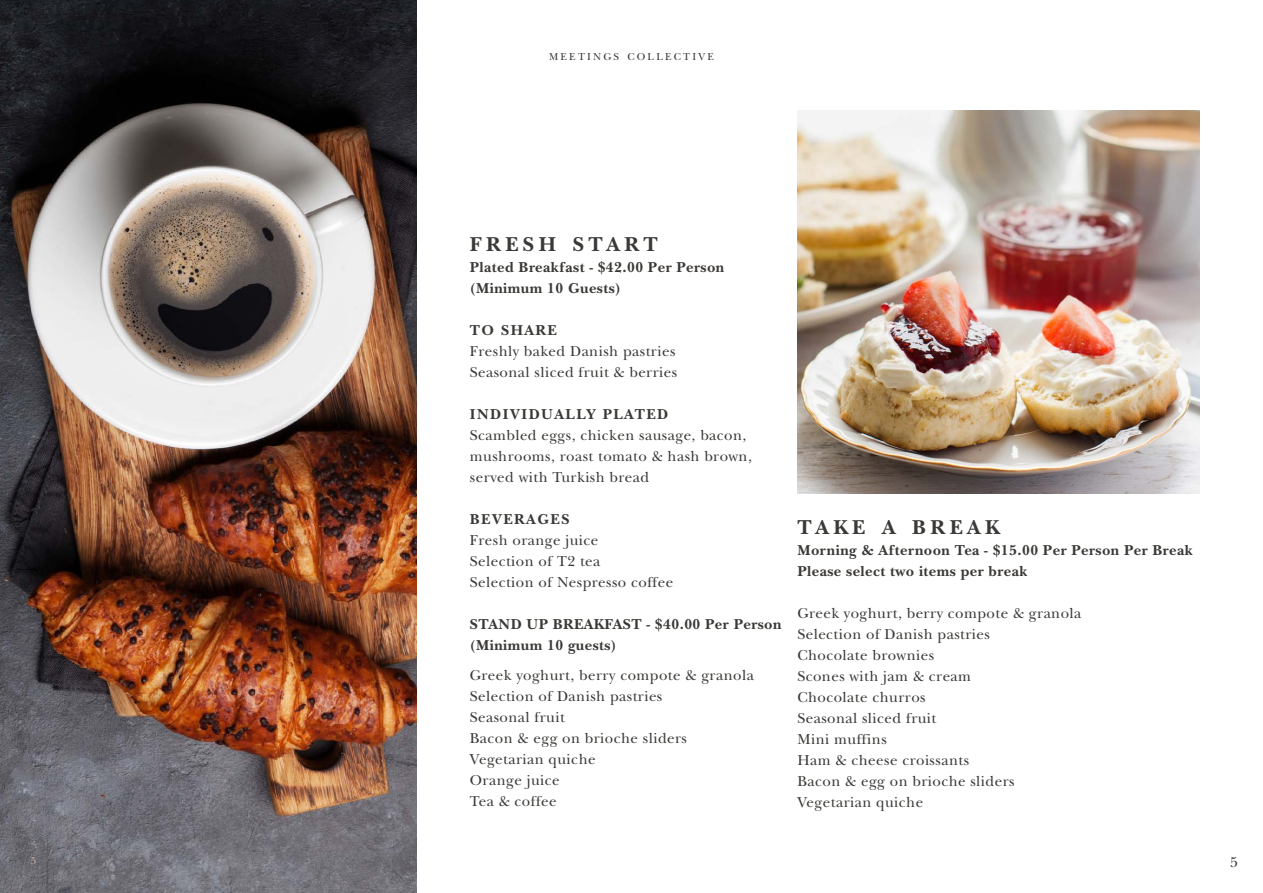
<style>
.page{position:relative;width:1263px;height:893px;background:#fff}
.page>*{position:absolute;margin:0;border:0;box-sizing:border-box;transform-origin:0 0}
.t1{font:700 21px "New Baskerville";letter-spacing:.215em;color:#3b3936}
.t2{font:15px/21px "New Baskerville";letter-spacing:.03em;color:#3b3936}
.t3{font:700 15px/21px "New Baskerville";letter-spacing:.03em;color:#3b3936}
.t4{font:700 15px "New Baskerville";letter-spacing:.1em;color:#3b3936}
.t5{font:10.5px "New Baskerville";letter-spacing:.215em;color:#3b3936}
.t6{font:10.5px "New Baskerville";color:#ceb4a9}
</style>
<div class="page">
<img style="left:0;top:0;width:417px;height:893px">
<img style="left:797px;top:111px;width:402px;height:382px">
<p class="t6" style="left:31px;top:854px;width:7px">5</p>
<p class="t5" style="left:549px;top:51px;width:166px">MEETINGS COLLECTIVE</p>
<h1 class="t1" style="left:470px;top:232px;width:189px">FRESH START</h1>
<p class="t3" style="left:470px;top:257px;width:256px">Plated Breakfast - $42.00 Per Person (Minimum 10 Guests)</p>
<p class="t3" style="left:470px;top:320px;width:88px">TO SHARE</p>
<p class="t2" style="left:470px;top:341px;width:209px">Freshly baked Danish pastries<br>Seasonal sliced fruit &amp; berries</p>
<p class="t4" style="left:470px;top:406px;width:200px">INDIVIDUALLY PLATED</p>
<p class="t2" style="left:470px;top:425px;width:284px">Scambled eggs, chicken sausage, bacon, mushrooms, roast tomato &amp; hash brown, served with Turkish bread</p>
<p class="t4" style="left:470px;top:511px;width:101px">BEVERAGES</p>
<p class="t2" style="left:470px;top:530px;width:205px">Fresh orange juice<br>Selection of T2 tea<br>Selection of Nespresso coffee</p>
<p class="t3" style="left:470px;top:614px;width:313px">STAND UP BREAKFAST - $40.00 Per Person (Minimum 10 guests)</p>
<p class="t2" style="left:470px;top:665px;width:285px">Greek yoghurt, berry compote &amp; granola<br>Selection of Danish pastries<br>Seasonal fruit<br>Bacon &amp; egg on brioche sliders<br>Vegetarian quiche<br>Orange juice<br>Tea &amp; coffee</p>
<h1 class="t1" style="left:797px;top:515px;width:204px">TAKE A BREAK</h1>
<p class="t3" style="left:797px;top:540px;width:397px">Morning &amp; Afternoon Tea - $15.00 Per Person Per Break<br>Please select two items per break</p>
<p class="t2" style="left:797px;top:603px;width:285px">Greek yoghurt, berry compote &amp; granola<br>Selection of Danish pastries<br>Chocolate brownies<br>Scones with jam &amp; cream<br>Chocolate churros<br>Seasonal sliced fruit<br>Mini muffins<br>Ham &amp; cheese croissants<br>Bacon &amp; egg on brioche sliders<br>Vegetarian quiche</p>
<p class="t2" style="left:1230px;top:852px;width:9px">5</p>
</div>
